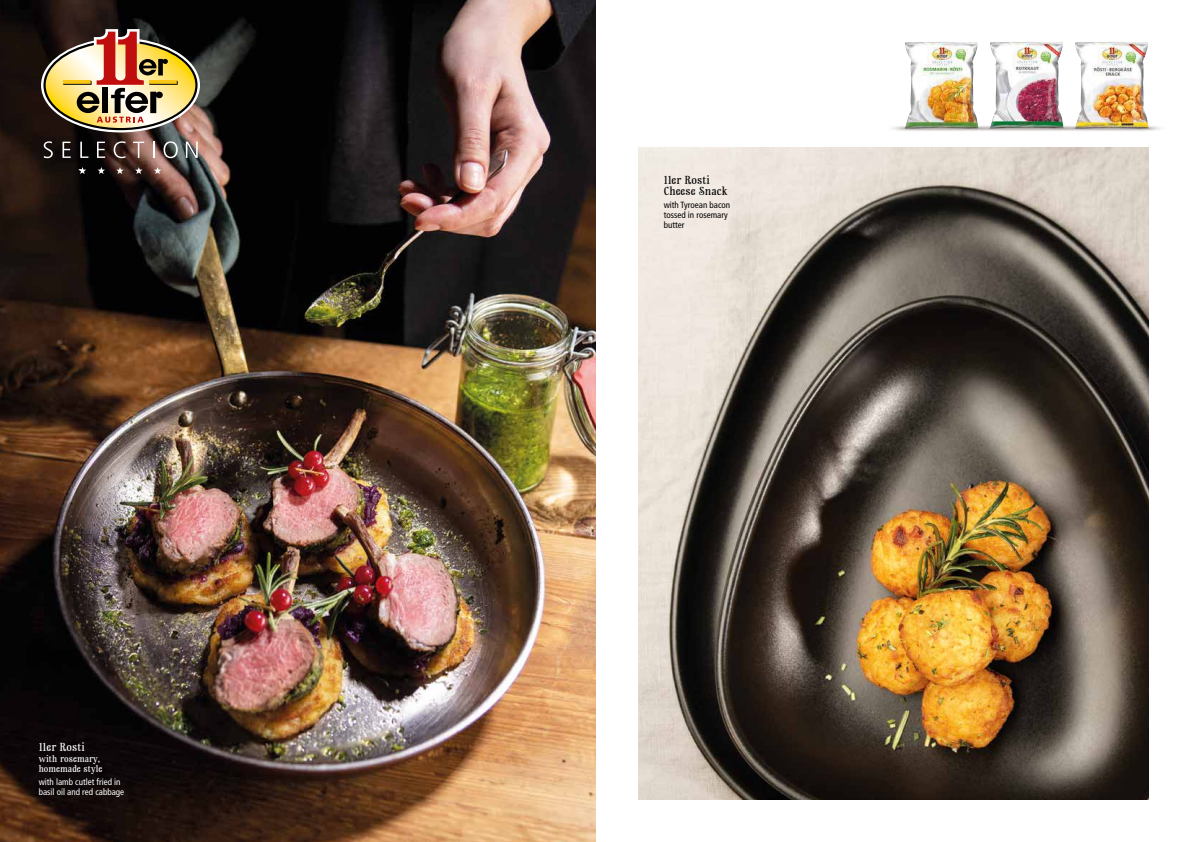
<style>
.page{position:relative;width:1191px;height:842px;background:#fff}
.page>*{position:absolute;margin:0;border:0;box-sizing:border-box;transform-origin:0 0}
.t1{font:11px/11px "Rainbow Mansion";color:#000}
.t2{font:11px "Rainbow Mansion";color:#fff}
.t3{font:condensed 9px/10px "Frutiger LT Pro";color:#fff}
.t4{font:condensed 9px/10px "Frutiger LT Pro";color:#000}
.t5{font:9px/10px "Rainbow Mansion";color:#fff}
</style>
<div class="page">
<img style="left:0;top:0;width:595px;height:842px">
<svg style="left:41px;top:29px;width:159px;height:103px;background:#a0835d"></svg>
<svg style="left:44px;top:141px;width:9px;height:17px"></svg>
<svg style="left:63px;top:142px;width:8px;height:16px"></svg>
<svg style="left:80px;top:142px;width:8px;height:16px"></svg>
<svg style="left:97px;top:142px;width:8px;height:16px"></svg>
<svg style="left:114px;top:141px;width:11px;height:17px"></svg>
<svg style="left:133px;top:142px;width:11px;height:16px"></svg>
<svg style="left:153px;top:142px;width:2px;height:16px"></svg>
<svg style="left:163px;top:141px;width:15px;height:17px"></svg>
<svg style="left:186px;top:142px;width:12px;height:16px"></svg>
<svg style="left:79px;top:167px;width:7px;height:7px"></svg>
<svg style="left:98px;top:167px;width:7px;height:7px"></svg>
<svg style="left:116px;top:167px;width:8px;height:7px"></svg>
<svg style="left:135px;top:167px;width:7px;height:7px"></svg>
<svg style="left:154px;top:167px;width:7px;height:7px"></svg>
<img style="left:1075px;top:42px;width:73px;height:72px">
<img style="left:1081px;top:114px;width:80px;height:17px">
<img style="left:990px;top:42px;width:73px;height:72px">
<img style="left:905px;top:42px;width:73px;height:72px">
<img style="left:996px;top:114px;width:85px;height:17px">
<img style="left:892px;top:114px;width:104px;height:17px">
<img style="left:638px;top:147px;width:510px;height:652px">
<p class="t2" style="left:39px;top:740px;width:48px">11er Rosti</p>
<p class="t5" style="left:39px;top:754px;width:65px">with rosemary, homemade style</p>
<p class="t3" style="left:39px;top:777px;width:87px">with lamb cutlet fried in basil oil and red cabbage</p>
<p class="t1" style="left:664px;top:174px;width:65px">11er Rosti<br>Cheese Snack</p>
<p class="t4" style="left:664px;top:200px;width:68px">with Tyroean bacon tossed in rosemary butter</p>
</div>
